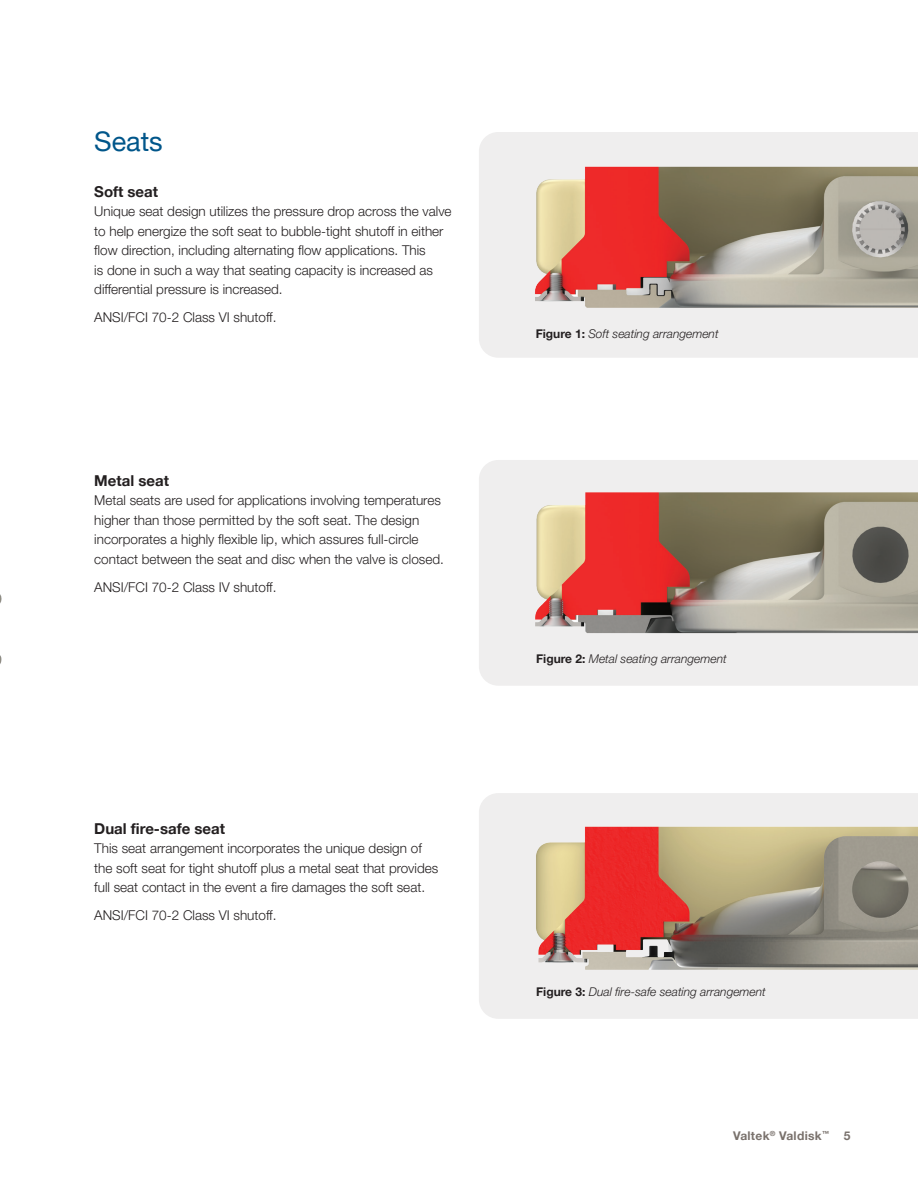
<style>
.page{position:relative;width:918px;height:1188px;background:#fff}
.page>*{position:absolute;margin:0;border:0;box-sizing:border-box;transform-origin:0 0}
.Headline_Level_2__blue{font:27px "Helvetica Neue LT Pro";color:#00568a}
.Subhead_Level_2__black{font:700 15px "Helvetica Neue LT Pro";color:#231f20}
.Body_copy{font:300 13.5px/19.5px "Helvetica Neue LT Pro";color:#231f20}
.t1{font:italic 300 12px "Helvetica Neue LT Pro";color:#231f20}
.t2{font:700 12px "Helvetica Neue LT Pro";letter-spacing:.025em;color:#79716c}
.s1{font-weight:700;font-style:normal}
</style>
<div class="page">
<img style="left:0;top:594px;width:2px;height:70px">
<div style="left:479px;top:132px;width:439px;height:226px;background:#efeeee"></div>
<div style="left:479px;top:460px;width:439px;height:226px;background:#efeeee"></div>
<div style="left:479px;top:793px;width:439px;height:226px;background:#efeeee"></div>
<img style="left:526px;top:163px;width:392px;height:154px">
<img style="left:520px;top:480px;width:398px;height:166px">
<img style="left:520px;top:813px;width:398px;height:166px">
<p class="Headline_Level_2__blue" style="left:94px;top:125px;width:70px">Seats</p>
<p class="Subhead_Level_2__black" style="left:94px;top:182px;width:65px">Soft seat</p>
<p class="Body_copy" style="left:94px;top:201px;width:359px">Unique seat design utilizes the pressure drop across the valve to help energize the soft seat to bubble-tight shutoff in either flow direction, including alternating flow applications. This<br>is done in such a way that seating capacity is increased as differential pressure is increased.</p>
<p class="Body_copy" style="left:94px;top:307px;width:184px">ANSI/FCI 70-2 Class VI shutoff.</p>
<p class="Subhead_Level_2__black" style="left:94px;top:471px;width:76px">Metal seat</p>
<p class="Body_copy" style="left:94px;top:490px;width:351px">Metal seats are used for applications involving temperatures higher than those permitted by the soft seat. The design incorporates a highly flexible lip, which assures full-circle contact between the seat and disc when the valve is closed.</p>
<p class="Body_copy" style="left:94px;top:577px;width:184px">ANSI/FCI 70-2 Class IV shutoff.</p>
<p class="Subhead_Level_2__black" style="left:94px;top:819px;width:132px">Dual fire-safe seat</p>
<p class="Body_copy" style="left:94px;top:839px;width:346px">This seat arrangement incorporates the unique design of the soft seat for tight shutoff plus a metal seat that provides full seat contact in the event a fire damages the soft seat.</p>
<p class="Body_copy" style="left:94px;top:906px;width:184px">ANSI/FCI 70-2 Class VI shutoff.</p>
<p class="t1" style="left:536px;top:327px;width:184px"><span class="s1">Figure 1:</span> Soft seating arrangement</p>
<p class="t1" style="left:536px;top:652px;width:192px"><span class="s1">Figure 2:</span> Metal seating arrangement</p>
<p class="t1" style="left:536px;top:985px;width:231px"><span class="s1">Figure 3:</span> Dual fire-safe seating arrangement</p>
<p class="t2" style="left:733px;top:1128px;width:119px">Valtek<sup>®</sup> Valdisk<sup>™</sup> 5</p>
</div>
